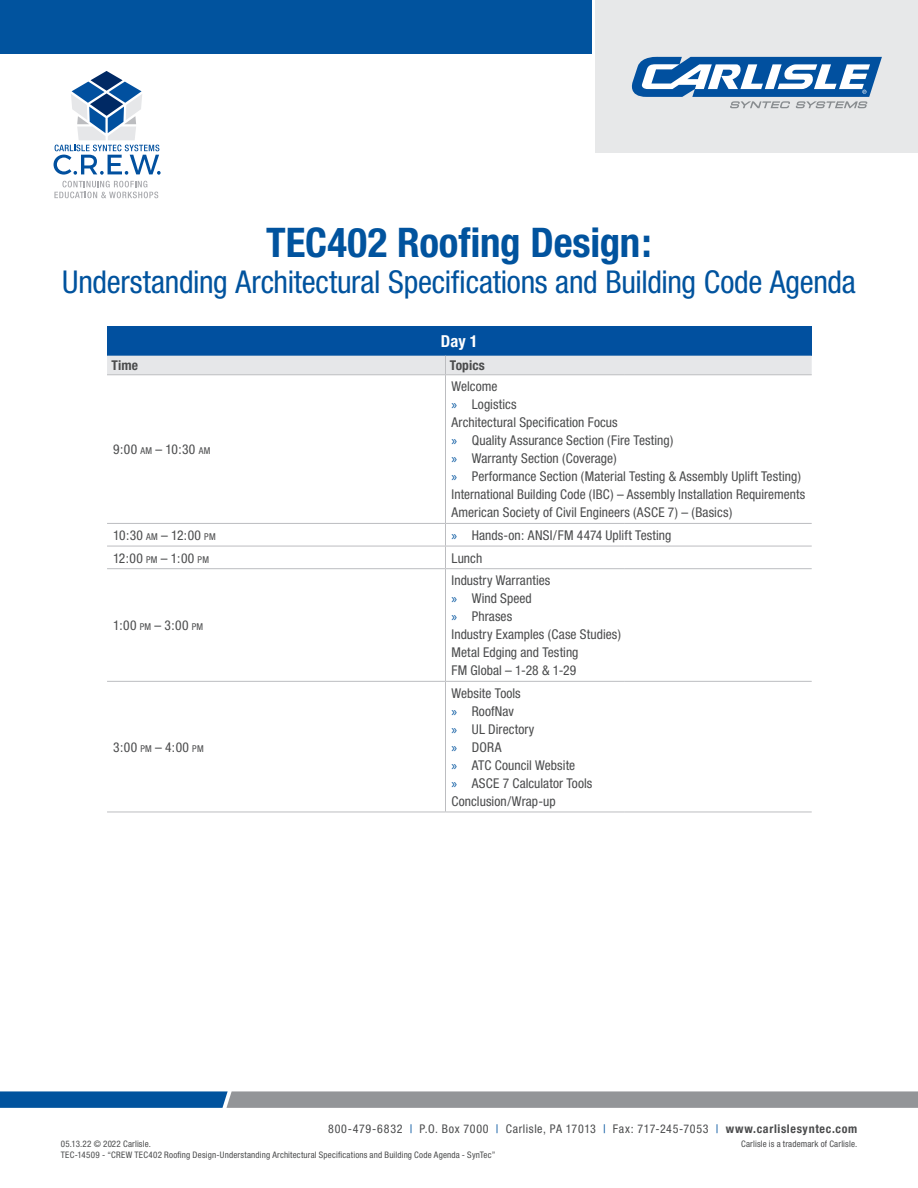
<style>
.page{position:relative;width:918px;height:1188px;background:#fff}
.page>*{position:absolute;margin:0;border:0;box-sizing:border-box;transform-origin:0 0}
.Body_Text{font:700 condensed 40.95px "Helvetica Neue";letter-spacing:-.005em;color:#01539e}
.Body_Text-2{font:condensed 31.5px "Helvetica Neue";letter-spacing:-.01em;color:#01539e}
.t1{font:700 condensed 16.5px "Helvetica Neue";color:#fff}
.t2{font:condensed 13.5px "Helvetica Neue";letter-spacing:.005em;color:#4b4c4d}
.t3{font:condensed 13.5px "Helvetica Neue";letter-spacing:.025em;color:#4b4c4d}
.t4{font:700 condensed 13.5px "Helvetica Neue";letter-spacing:.01em;color:#4b4c4d}
.t5{font:condensed 12px "Helvetica Neue";letter-spacing:.05em;color:#4b4c4d}
.t6{font:condensed 9px "Helvetica Neue";letter-spacing:.02em;color:#4b4c4d}
.s1{font-size:9.45px}
.s2{font-family:"Myriad Pro";font-stretch:normal;color:#01539e}
.s3{color:#01539e}
.s4{font-weight:700}
</style>
<div class="page">
<div style="left:107px;top:327px;width:705px;height:29px;background:#01509f"></div>
<hr style="left:107px;top:523px;width:338px;height:1px;background:#bcbdc0">
<hr style="left:107px;top:546px;width:338px;height:1px;background:#bcbdc0">
<hr style="left:107px;top:568px;width:338px;height:1px;background:#bcbdc0">
<hr style="left:107px;top:681px;width:338px;height:1px;background:#bcbdc0">
<hr style="left:107px;top:812px;width:338px;height:1px;background:#bcbdc0">
<div style="left:107px;top:356px;width:705px;height:19px;background:#e6e7e9"></div>
<hr style="left:446px;top:374px;width:178px;height:1px;background:#bcbdc0">
<hr style="left:445px;top:375px;width:1px;height:148px;background:#bcbdc0">
<hr style="left:624px;top:374px;width:188px;height:1px;background:#bcbdc0">
<hr style="left:446px;top:523px;width:178px;height:1px;background:#bcbdc0">
<hr style="left:624px;top:523px;width:188px;height:1px;background:#bcbdc0">
<hr style="left:446px;top:546px;width:178px;height:1px;background:#bcbdc0">
<svg style="left:445px;top:524px;width:1px;height:44px"></svg>
<hr style="left:624px;top:546px;width:188px;height:1px;background:#bcbdc0">
<hr style="left:446px;top:568px;width:178px;height:1px;background:#bcbdc0">
<hr style="left:445px;top:569px;width:1px;height:112px;background:#bcbdc0">
<hr style="left:624px;top:568px;width:188px;height:1px;background:#bcbdc0">
<hr style="left:446px;top:681px;width:178px;height:1px;background:#bcbdc0">
<hr style="left:445px;top:682px;width:1px;height:130px;background:#bcbdc0">
<hr style="left:624px;top:681px;width:188px;height:1px;background:#bcbdc0">
<hr style="left:446px;top:812px;width:178px;height:1px;background:#bcbdc0">
<hr style="left:624px;top:812px;width:188px;height:1px;background:#bcbdc0">
<hr style="left:107px;top:374px;width:338px;height:1px;background:#bcbdc0">
<svg style="left:0;top:1091px;width:918px;height:17px;background:#74899d"></svg>
<div style="left:0;top:0;width:591px;height:53px;background:#01539e"></div>
<div style="left:595px;top:0;width:323px;height:153px;background:#e7e8e9"></div>
<svg style="left:632px;top:57px;width:250px;height:51px"></svg>
<svg style="left:54px;top:181px;width:104px;height:17px"></svg>
<svg style="left:54px;top:71px;width:107px;height:104px"></svg>
<p class="Body_Text" style="left:266px;top:217px;width:387px">TEC402 Roofing Design:</p>
<p class="Body_Text-2" style="left:62px;top:263px;width:795px">Understanding Architectural Specifications and Building Code Agenda</p>
<p class="t1" style="left:441px;top:332px;width:38px">Day 1</p>
<p class="t4" style="left:111px;top:357px;width:28px">Time</p>
<p class="t4" style="left:450px;top:357px;width:37px">Topics</p>
<p class="t3" style="left:113px;top:442px;width:99px">9:00 <span class="s1">AM</span> – 10:30 <span class="s1">AM</span></p>
<p class="t2" style="left:452px;top:379px;width:48px">Welcome</p>
<p class="t2" style="left:452px;top:397px;width:67px"><span class="s2">»</span> Logistics</p>
<p class="t2" style="left:452px;top:415px;width:168px">Architectural Specification Focus</p>
<p class="t2" style="left:452px;top:433px;width:223px"><span class="s2">»</span> Quality Assurance Section (Fire Testing)</p>
<p class="t2" style="left:452px;top:451px;width:167px"><span class="s2">»</span> Warranty Section (Coverage)</p>
<p class="t2" style="left:452px;top:469px;width:351px"><span class="s2">»</span> Performance Section (Material Testing &amp; Assembly Uplift Testing)</p>
<p class="t2" style="left:452px;top:487px;width:355px">International Building Code (IBC) – Assembly Installation Requirements</p>
<p class="t2" style="left:452px;top:505px;width:282px">American Society of Civil Engineers (ASCE 7) – (Basics)</p>
<p class="t3" style="left:113px;top:527px;width:104px">10:30 <span class="s1">AM</span> – 12:00 <span class="s1">PM</span></p>
<p class="t2" style="left:452px;top:527px;width:221px"><span class="s2">»</span> Hands-on: ANSI/FM 4474 Uplift Testing</p>
<p class="t3" style="left:113px;top:550px;width:97px">12:00 <span class="s1">PM</span> – 1:00 <span class="s1">PM</span></p>
<p class="t2" style="left:452px;top:550px;width:32px">Lunch</p>
<p class="t3" style="left:113px;top:618px;width:92px">1:00 <span class="s1">PM</span> – 3:00 <span class="s1">PM</span></p>
<p class="t3" style="left:113px;top:739px;width:92px">3:00 <span class="s1">PM</span> – 4:00 <span class="s1">PM</span></p>
<p class="t2" style="left:452px;top:573px;width:100px">Industry Warranties</p>
<p class="t2" style="left:452px;top:591px;width:82px"><span class="s2">»</span> Wind Speed</p>
<p class="t2" style="left:452px;top:609px;width:62px"><span class="s2">»</span> Phrases</p>
<p class="t2" style="left:452px;top:627px;width:171px">Industry Examples (Case Studies)</p>
<p class="t2" style="left:452px;top:645px;width:129px">Metal Edging and Testing</p>
<p class="t2" style="left:452px;top:663px;width:126px">FM Global – 1-28 &amp; 1-29</p>
<p class="t2" style="left:452px;top:685px;width:71px">Website Tools</p>
<p class="t2" style="left:452px;top:703px;width:64px"><span class="s2">»</span> RoofNav</p>
<p class="t2" style="left:452px;top:721px;width:84px"><span class="s2">»</span> UL Directory</p>
<p class="t2" style="left:452px;top:739px;width:52px"><span class="s2">»</span> DORA</p>
<p class="t2" style="left:452px;top:757px;width:125px"><span class="s2">»</span> ATC Council Website</p>
<p class="t2" style="left:452px;top:775px;width:142px"><span class="s2">»</span> ASCE 7 Calculator Tools</p>
<p class="t2" style="left:452px;top:793px;width:106px">Conclusion/Wrap-up</p>
<p class="t5" style="left:328px;top:1122px;width:531px">800-479-6832 <span class="s3">|</span> P.O. Box 7000 <span class="s3">|</span> Carlisle, PA 17013 <span class="s3">|</span> Fax: 717-245-7053 <span class="s3">|</span> <span class="s4">www.carlislesyntec.com</span></p>
<p class="t6" style="left:61px;top:1139px;width:92px">05.13.22 © 2022 Carlisle.</p>
<p class="t6" style="left:61px;top:1149px;width:436px">TEC-14509 - “CREW TEC402 Roofing Design-Understanding Architectural Specifications and Building Code Agenda - SynTec”</p>
<p class="t6" style="left:741px;top:1139px;width:118px">Carlisle is a trademark of Carlisle.</p>
</div>
